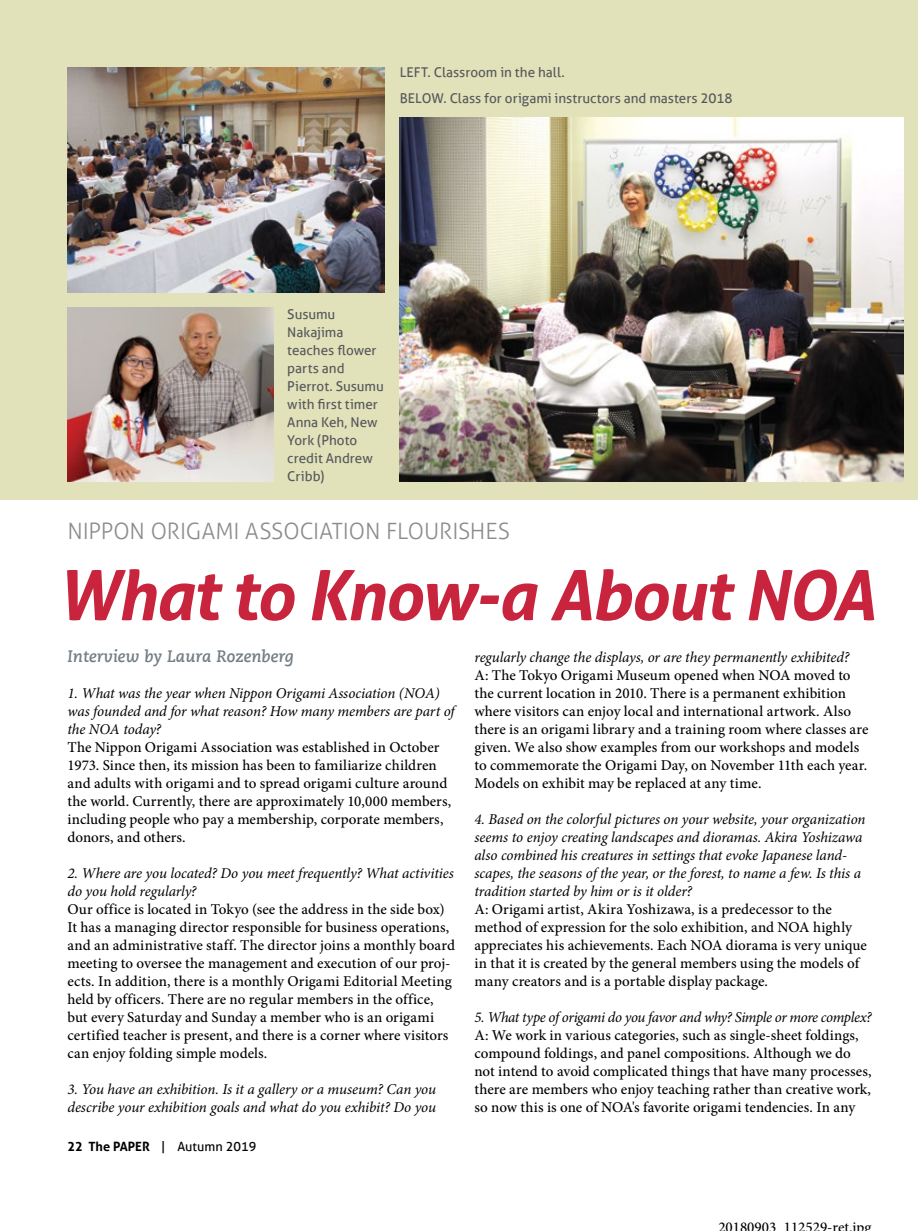
<style>
.page{position:relative;width:918px;height:1231px;background:#fff}
.page>*{position:absolute;margin:0;border:0;box-sizing:border-box;transform-origin:0 0}
.t1{font:italic 700 69px "Aller";letter-spacing:-.03em;color:#c9243d}
.t2{font:300 22.5px "Aller";letter-spacing:-.005em;color:#8a8c8e}
.t3{font:italic 700 16.5px "Caecilia LT Std";color:#727d84}
.t4{font:500 15px/18px "Minion Pro";color:#000}
.t5{font:italic 15px/18px "Minion Pro";letter-spacing:-.01em;color:#000}
.t6{font:italic 15px "Minion Pro";letter-spacing:-.03em;color:#000}
.t7{font:13.5px/18px "Aller";color:#58595b}
.t8{font:12.75px "Aller";color:#000}
.s1{font-weight:700}
</style>
<div class="page">
<div style="left:0;top:0;width:918px;height:500px;background:#e1e2ba"></div>
<img style="left:68px;top:308px;width:205px;height:174px">
<img style="left:68px;top:67px;width:317px;height:226px">
<img style="left:400px;top:117px;width:504px;height:364px">
<p class="t7" style="left:400px;top:59px;width:334px;line-height:26.5px">LEFT. Classroom in the hall.<br>BELOW. Class for origami instructors and masters 2018</p>
<p class="t7" style="left:287px;top:305px;width:98px">Susumu<br>Nakajima teaches flower parts and<br>Pierrot. Susumu with first timer<br>Anna Keh, New<br>York (Photo credit Andrew<br>Cribb)</p>
<h2 class="t2" style="left:68px;top:517px;width:28px">NIPPON</h2>
<h2 class="t2" style="left:151px;top:517px;width:64px">ORIGAMI</h2>
<h2 class="t2" style="left:245px;top:517px;width:27px">ASSOCIATION</h2>
<h2 class="t2" style="left:386px;top:517px;width:123px">FLOURISHES</h2>
<h1 class="t1" style="left:57px;top:552px;width:820px">What to Know-a About NOA</h1>
<p class="t3" style="left:68px;top:646px;width:228px">Interview by Laura Rozenberg</p>
<p class="t5" style="left:68px;top:684px;width:389px">1. What was the year when Nippon Origami Association (NOA) was founded and for what reason? How many members are part of the NOA today?</p>
<p class="t4" style="left:68px;top:738px;width:385px">The Nippon Origami Association was established in October 1973. Since then, its mission has been to familiarize children and adults with origami and to spread origami culture around the world. Currently, there are approximately 10,000 members, including people who pay a membership, corporate members, donors, and others.</p>
<p class="t5" style="left:68px;top:864px;width:388px">2. Where are you located? Do you meet frequently? What activities do you hold regularly?</p>
<p class="t4" style="left:68px;top:900px;width:389px">Our office is located in Tokyo (see the address in the side box)<br>It has a managing director responsible for business operations, and an administrative staff. The director joins a monthly board meeting to oversee the management and execution of our proj&shy;ects. In addition, there is a monthly Origami Editorial Meeting held by officers. There are no regular members in the office, but every Saturday and Sunday a member who is an origami certified teacher is present, and there is a corner where visitors can enjoy folding simple models.</p>
<p class="t5" style="left:68px;top:1080px;width:370px">3. You have an exhibition. Is it a gallery or a museum? Can you describe your exhibition goals and what do you exhibit? Do you</p>
<p class="t5" style="left:474px;top:648px;width:376px">regularly change the displays, or are they permanently exhibited?</p>
<p class="t4" style="left:474px;top:666px;width:396px">A: The Tokyo Origami Museum opened when NOA moved to the current location in 2010. There is a permanent exhibition where visitors can enjoy local and international artwork. Also there is an origami library and a training room where classes are given. We also show examples from our workshops and models to commemorate the Origami Day, on November 11th each year.<br>Models on exhibit may be replaced at any time.</p>
<p class="t5" style="left:474px;top:810px;width:393px">4. Based on the colorful pictures on your website, your organization seems to enjoy creating landscapes and dioramas. Akira Yoshizawa also combined his creatures in settings that evoke Japanese land&shy;scapes, the seasons of the year, or the forest, to name a few. Is this a tradition started by him or is it older?</p>
<p class="t4" style="left:474px;top:900px;width:394px">A: Origami artist, Akira Yoshizawa, is a predecessor to the method of expression for the solo exhibition, and NOA highly appreciates his achievements. Each NOA diorama is very unique in that it is created by the general members using the models of many creators and is a portable display package.</p>
<p class="t6" style="left:474px;top:1006px;width:399px">5. What type of origami do you favor and why? Simple or more complex?</p>
<p class="t4" style="left:474px;top:1026px;width:399px">A: We work in various categories, such as single-sheet foldings, compound foldings, and panel compositions. Although we do not intend to avoid complicated things that have many processes, there are members who enjoy teaching rather than creative work, so now this is one of NOA's favorite origami tendencies. In any</p>
<p class="t8" style="left:68px;top:1138px;width:190px"><span class="s1">22 The PAPER</span> | Autumn 2019</p>
<p class="t4" style="left:718px;top:1218px;width:155px">20180903 112529-ret jpg</p>
</div>
